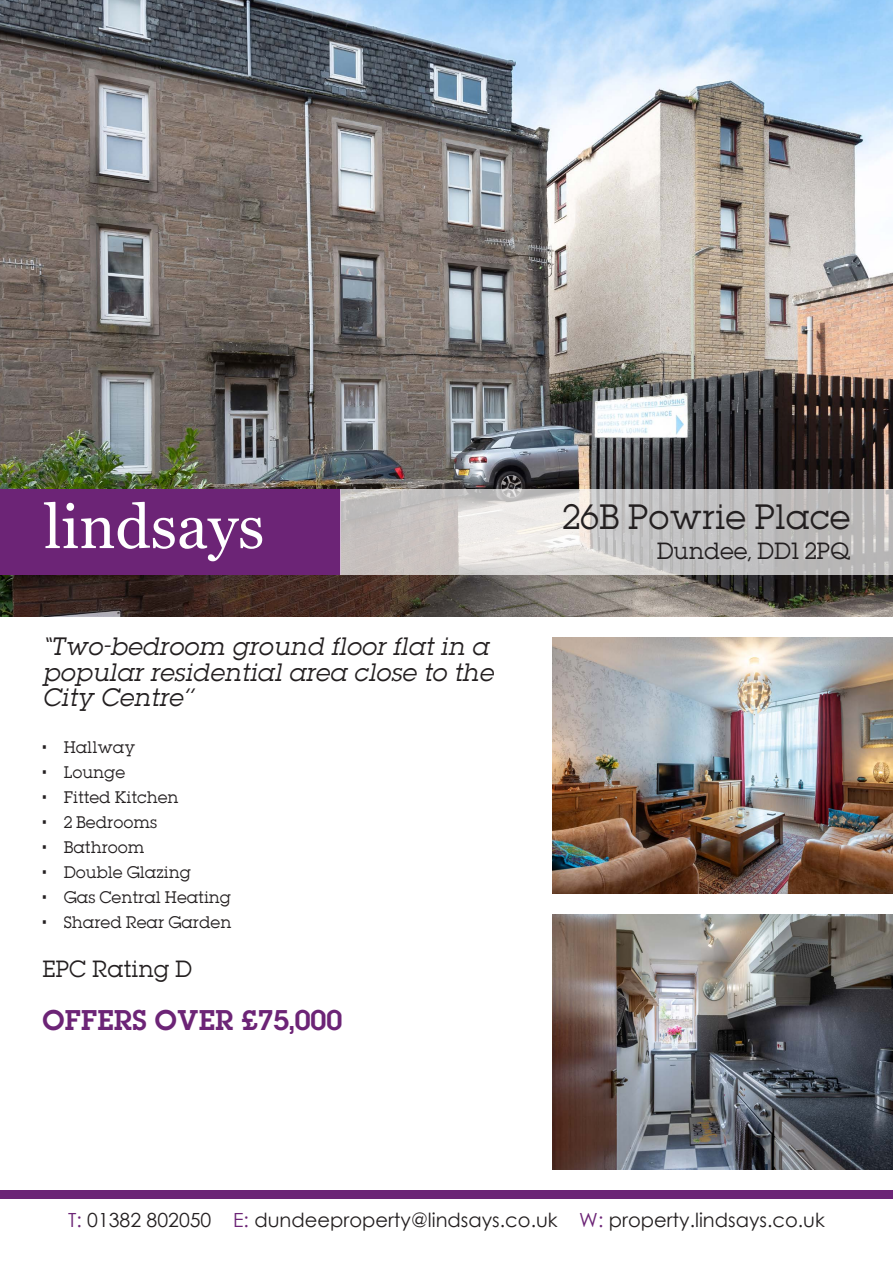
<style>
.page{position:relative;width:893px;height:1263px;background:#fff}
.page>*{position:absolute;margin:0;border:0;box-sizing:border-box;transform-origin:0 0}
.t1{font:31.5px "Lubalin";color:#231f20}
.t2{font:25.5px "Lubalin Demi";color:#6c2476}
.t3{font:italic 22.5px/25.5px "Lubalin";color:#231f20}
.t4{font:21px "Lubalin";color:#231f20}
.t5{font:19.5px "Century Gothic";color:#231f20}
.t6{font:15px "Lubalin";color:#231f20}
.s1{color:#6c2476}
</style>
<div class="page">
<img style="left:0;top:0;width:893px;height:617px">
<img style="left:553px;top:638px;width:340px;height:255px">
<img style="left:553px;top:914px;width:340px;height:255px">
<div style="left:0;top:489px;width:340px;height:85px;background:#6c2476"></div>
<svg style="left:44px;top:502px;width:218px;height:59px"></svg>
<div style="left:0;top:1191px;width:893px;height:8px;background:#6c2476"></div>
<svg style="left:340px;top:489px;width:553px;height:85px;background:#cac8c7"></svg>
<h3 class="t3" style="left:43px;top:634px;width:453px">“Two-bedroom ground floor flat in a popular residential area close to the<br>City Centre’’</h3>
<p class="t6" style="left:43px;top:737px;width:94px">• Hallway</p>
<p class="t6" style="left:43px;top:762px;width:84px">• Lounge</p>
<p class="t6" style="left:43px;top:787px;width:138px">• Fitted Kitchen</p>
<p class="t6" style="left:43px;top:812px;width:116px">• 2 Bedrooms</p>
<p class="t6" style="left:43px;top:837px;width:104px">• Bathroom</p>
<p class="t6" style="left:43px;top:862px;width:150px">• Double Glazing</p>
<p class="t6" style="left:43px;top:887px;width:190px">• Gas Central Heating</p>
<p class="t6" style="left:43px;top:912px;width:190px">• Shared Rear Garden</p>
<h3 class="t4" style="left:43px;top:955px;width:151px">EPC Rating D</h3>
<h2 class="t2" style="left:43px;top:1002px;width:301px">OFFERS OVER £75,000</h2>
<h1 class="t1" style="left:562px;top:496px;width:290px">26B Powrie Place</h1>
<h3 class="t4" style="left:657px;top:536px;width:195px">Dundee, DD1 2PQ</h3>
<h3 class="t5" style="left:68px;top:1206px;width:758px"><span class="s1">T:</span> 01382 802050 <span class="s1">E:</span> dundeeproperty@lindsays.co.uk <span class="s1">W:</span> property.lindsays.co.uk</h3>
</div>
